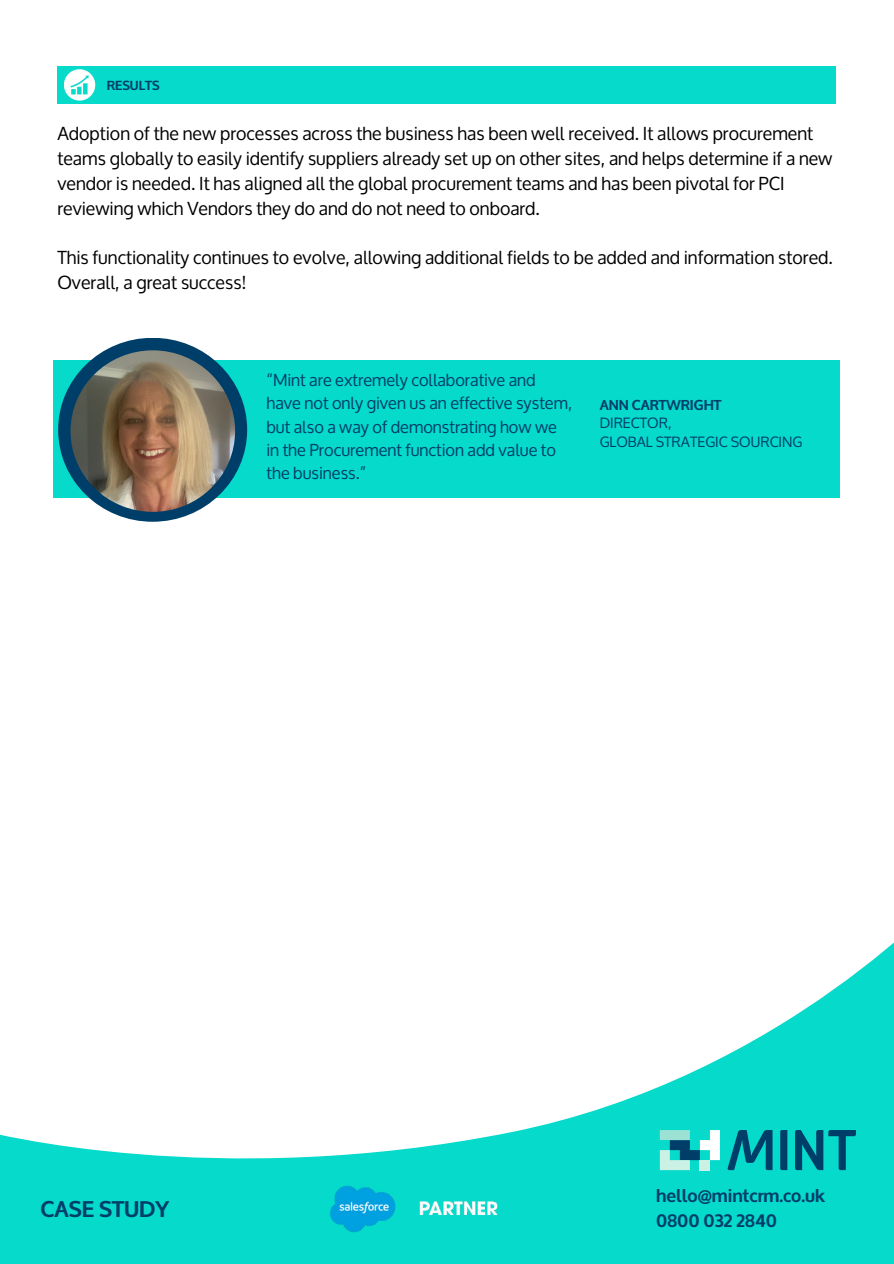
<style>
.page{position:relative;width:894px;height:1264px;background:#fff}
.page>*{position:absolute;margin:0;border:0;box-sizing:border-box;transform-origin:0 0}
.t1{font:700 22.35px "Oxygen";color:#003e6a}
.t2{font:18px/24.8px "Oxygen";color:#000}
.t3{font:700 17.7px/24.9px "Oxygen";color:#003e6a}
.t4{font:16.5px/23.1px "Oxygen";color:#003e6a}
.t5{font:14.25px "Oxygen";color:#003e6a}
.t6{font:700 14.25px "Oxygen";color:#003e6a}
.t7{font:700 13.05px "Oxygen";color:#003e6a}
</style>
<div class="page">
<svg style="left:0;top:943px;width:893px;height:320px"></svg>
<svg style="left:780px;top:1129px;width:7px;height:41px"></svg>
<svg style="left:727px;top:1129px;width:45px;height:41px;background:#02909d"></svg>
<svg style="left:794px;top:1129px;width:61px;height:41px;background:#02929e"></svg>
<svg style="left:659px;top:1130px;width:60px;height:40px;background:#67cbc9"></svg>
<div style="left:57px;top:66px;width:779px;height:38px;background:#05dacb"></div>
<div style="left:64px;top:69px;width:31px;height:32px;background:#fff;border-radius:50%"></div>
<svg style="left:70px;top:75px;width:18px;height:19px"></svg>
<img style="left:328px;top:1184px;width:175px;height:52px">
<div style="left:54px;top:360px;width:785px;height:137px;background:#05dacb"></div>
<div style="left:58px;top:338px;width:189px;height:184px;background:#003e6a;border-radius:50%"></div>
<img style="left:70px;top:350px;width:165px;height:162px;border-radius:50%">
<p class="t7" style="left:107px;top:74px;width:54px">RESULTS</p>
<h3 class="t2" style="left:57px;top:122px;width:776px">Adoption of the new processes across the business has been well received. It allows procurement teams globally to easily identify suppliers already set up on other sites, and helps determine if a new vendor is needed. It has aligned all the global procurement teams and has been pivotal for PCI reviewing which Vendors they do and do not need to onboard.</h3>
<h3 class="t2" style="left:57px;top:245px;width:776px">This functionality continues to evolve, allowing additional fields to be added and information stored.<br>Overall, a great success!</h3>
<p class="t4" style="left:266px;top:369px;width:307px">“Mint are extremely collaborative and have not only given us an effective system, but also a way of demonstrating how we in the Procurement function add value to the business.”</p>
<p class="t6" style="left:599px;top:393px;width:123px">ANN CARTWRIGHT</p>
<p class="t5" style="left:599px;top:415px;width:73px">DIRECTOR,</p>
<h1 class="t5" style="left:599px;top:434px;width:204px">GLOBAL STRATEGIC SOURCING</h1>
<p class="t1" style="left:40px;top:1189px;width:130px">CASE STUDY</p>
<h3 class="t3" style="left:656px;top:1181px;width:170px">hello@mintcrm.co.uk<br>0800 032 2840</h3>
</div>
